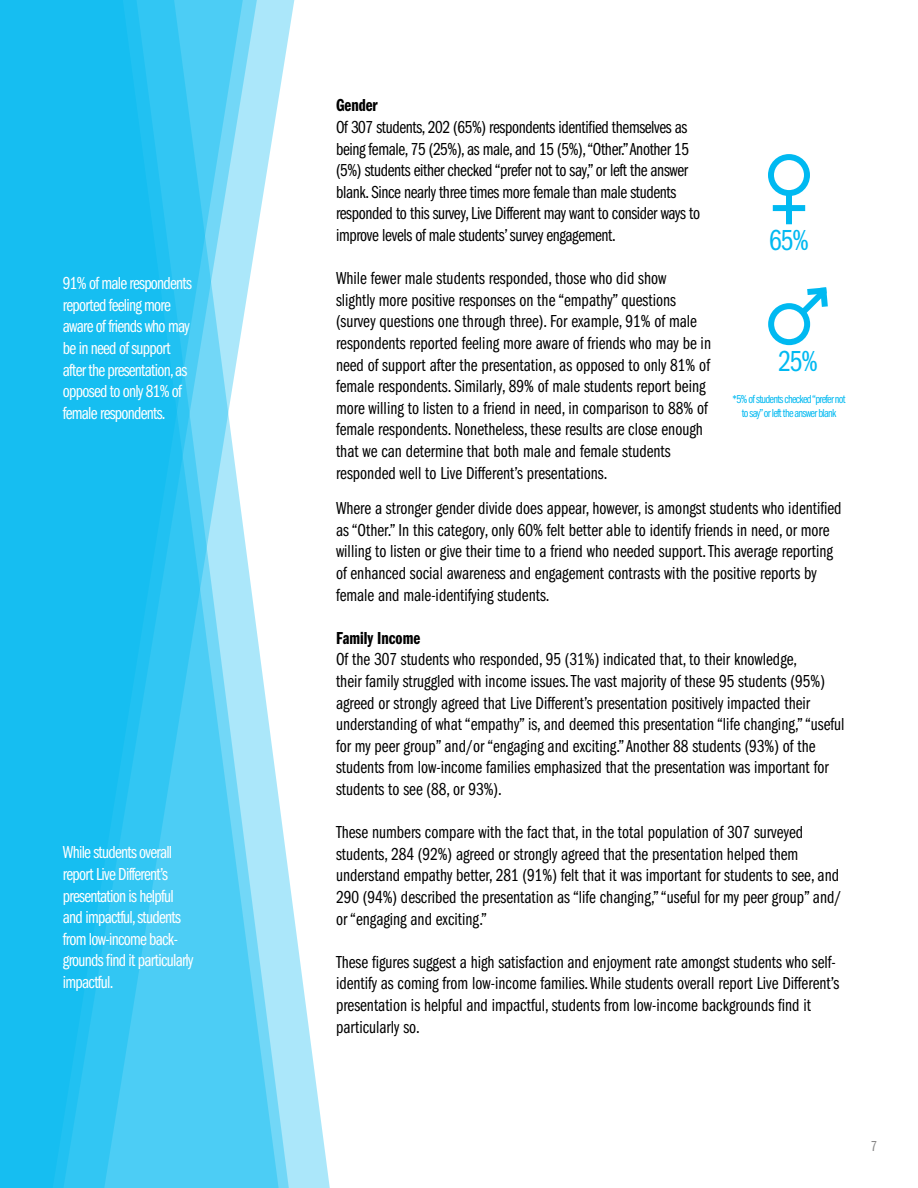
<style>
.page{position:relative;width:918px;height:1188px;background:#fff}
.page>*{position:absolute;margin:0;border:0;box-sizing:border-box;transform-origin:0 0}
.t1{font:30px "ITC Franklin Gothic Std Bk Cp";color:#00b9f1}
.t2{font:18px/21.6px "ITC Franklin Gothic Std Bk Cp";color:#000}
.t3{font:18px/21.6px "ITC Franklin Gothic Std Bk Cp";letter-spacing:-.02em;color:#000}
.t4{font:18px/21.6px "ITC Franklin Gothic Std Bk Cp";letter-spacing:-.04em;color:#fff}
.t5{font:18px "ITC Franklin Gothic Std Dm Cp";color:#000}
.t6{font:15px "ITC Franklin Gothic Std Bk Cp";color:#888787}
.t7{font:12px/14.4px "ITC Franklin Gothic Std Bk Cp";letter-spacing:-.06em;color:#00b9f1;text-align:center}
</style>
<div class="page">
<svg style="left:293px;top:0;width:36px;height:1188px"></svg>
<svg style="left:0;top:0;width:293px;height:1188px;background:#4accf4"></svg>
<div style="left:768px;top:154px;width:42px;height:42px;border:6px solid #00b9f1;border-radius:50%"></div>
<div style="left:786px;top:192px;width:6px;height:32px;background:#00b9f1"></div>
<div style="left:773px;top:205px;width:32px;height:6px;background:#00b9f1"></div>
<div style="left:768px;top:303px;width:42px;height:42px;border:6px solid #00b9f1;border-radius:50%"></div>
<svg style="left:793px;top:287px;width:35px;height:35px"></svg>
<p class="t4" style="left:63px;top:273px;width:131px">91% of male respondents reported feeling more aware of friends who may be in need of support after the presentation, as opposed to only 81% of female respondents.</p>
<p class="t4" style="left:63px;top:842px;width:132px">While students overall report Live Different’s presentation is helpful and impactful, students from low-income back&shy;grounds find it particularly impactful.</p>
<p class="t5" style="left:336px;top:95px;width:43px">Gender</p>
<p class="t3" style="left:336px;top:117px;width:366px">Of 307 students, 202 (65%) respondents identified themselves as being female, 75 (25%), as male, and 15 (5%), “Other.” Another 15 (5%) students either checked “prefer not to say,” or left the answer blank. Since nearly three times more female than male students responded to this survey, Live Different may want to consider ways to improve levels of male students’ survey engagement.</p>
<p class="t2" style="left:336px;top:268px;width:377px">While fewer male students responded, those who did show<br>slightly more positive responses on the “empathy” questions (survey questions one through three). For example, 91% of male respondents reported feeling more aware of friends who may be in need of support after the presentation, as opposed to only 81% of female respondents. Similarly, 89% of male students report being more willing to listen to a friend in need, in comparison to 88% of female respondents. Nonetheless, these results are close enough that we can determine that both male and female students responded well to Live Different’s presentations.</p>
<h1 class="t1" style="left:769px;top:224px;width:41px">65%</h1>
<h1 class="t1" style="left:778px;top:345px;width:41px">25%</h1>
<p class="t7" style="left:732px;top:392px;width:115px">*5% of students checked “prefer not to say” or left the answer blank</p>
<p class="t2" style="left:336px;top:498px;width:507px">Where a stronger gender divide does appear, however, is amongst students who identified as “Other.” In this category, only 60% felt better able to identify friends in need, or more willing to listen or give their time to a friend who needed support. This average reporting of enhanced social awareness and engagement contrasts with the positive reports by female and male-identifying students.</p>
<p class="t5" style="left:336px;top:628px;width:86px">Family Income</p>
<p class="t2" style="left:336px;top:649px;width:510px">Of the 307 students who responded, 95 (31%) indicated that, to their knowledge,<br>their family struggled with income issues. The vast majority of these 95 students (95%) agreed or strongly agreed that Live Different’s presentation positively impacted their understanding of what “empathy” is, and deemed this presentation “life changing,” “useful for my peer group” and/or “engaging and exciting.” Another 88 students (93%) of the students from low-income families emphasized that the presentation was important for students to see (88, or 93%).</p>
<p class="t2" style="left:336px;top:822px;width:507px">These numbers compare with the fact that, in the total population of 307 surveyed students, 284 (92%) agreed or strongly agreed that the presentation helped them understand empathy better, 281 (91%) felt that it was important for students to see, and 290 (94%) described the presentation as “life changing,” “useful for my peer group” and/ or “engaging and exciting.”</p>
<p class="t2" style="left:336px;top:951px;width:505px">These figures suggest a high satisfaction and enjoyment rate amongst students who self&shy;identify as coming from low-income families. While students overall report Live Different’s presentation is helpful and impactful, students from low-income backgrounds find it particularly so.</p>
<p class="t6" style="left:871px;top:1138px;width:8px">7</p>
</div>
